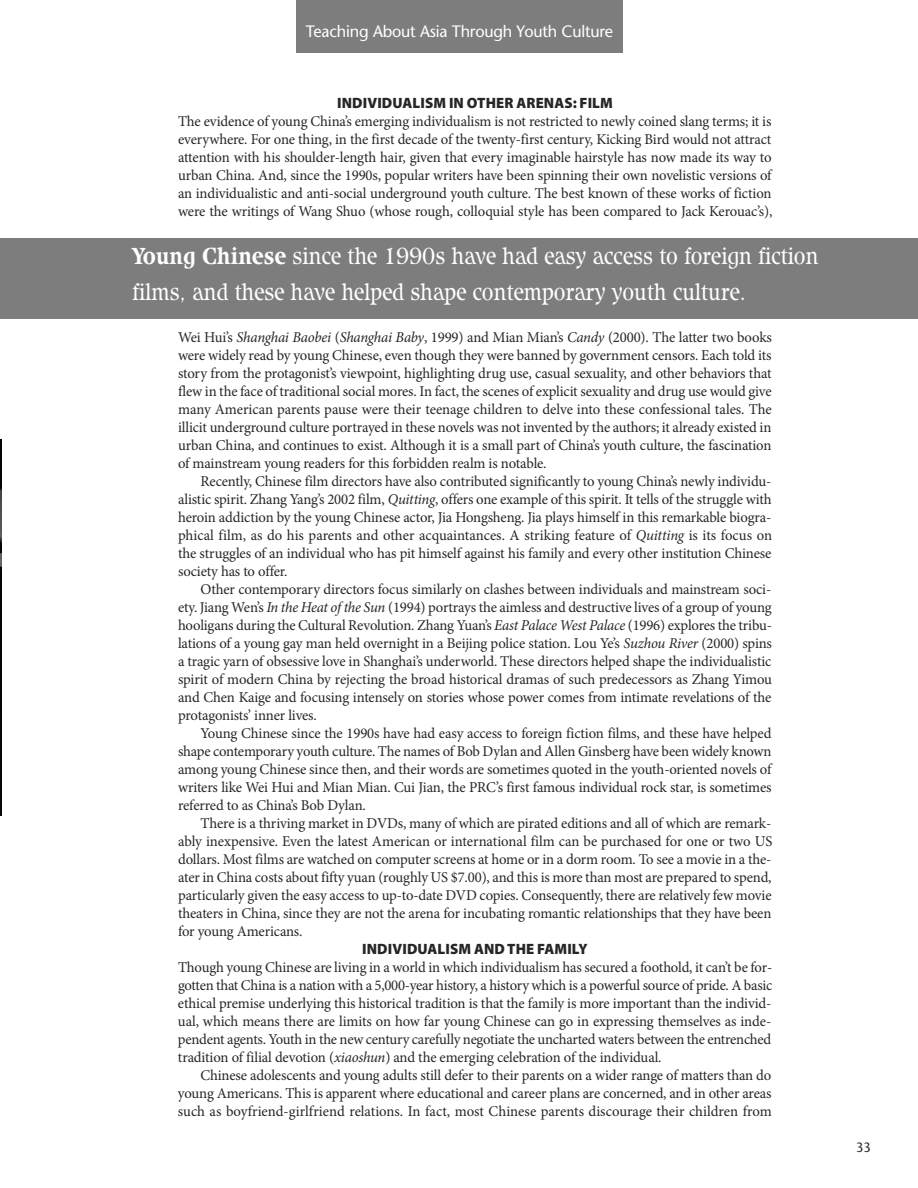
<style>
.page{position:relative;width:918px;height:1188px;background:#fff}
.page>*{position:absolute;margin:0;border:0;box-sizing:border-box;transform-origin:0 0}
.t1{font:24px/36px "Isbell IT Cby BT";letter-spacing:-.01em;color:#fff;scale:.9 1}
.t2{font:16.5px "Stone Sans";letter-spacing:-.01em;color:#fff}
.t3{font:15px/18px "Minion Pro";letter-spacing:-.01em;color:#272627;text-align:justify}
.t4{font:900 15px "Myriad Pro";letter-spacing:.01em;color:#272627}
.t5{font:13.5px "Stone Sans";color:#272627;scale:.95 1}
.s1{font-weight:700}
.s2{font-style:italic}
</style>
<div class="page">
<div style="left:296px;top:0;width:327px;height:53px;background:#7d7d7d"></div>
<img style="left:0;top:440px;width:1px;height:376px">
<div style="left:0;top:238px;width:918px;height:80px;background:#7d7d7d"></div>
<p class="t2" style="left:306px;top:25px;width:309px">Teaching About Asia Through Youth Culture</p>
<p class="t4" style="left:337px;top:97px;width:277px">INDIVIDUALISM IN OTHER ARENAS: FILM</p>
<p class="t3" style="left:178px;top:114px;width:596px">The evidence of young China’s emerging individualism is not restricted to newly coined slang terms; it is everywhere. For one thing, in the first decade of the twenty-first century, Kicking Bird would not attract attention with his shoulder-length hair, given that every imaginable hairstyle has now made its way to urban China. And, since the 1990s, popular writers have been spinning their own novelistic versions of an individualistic and anti-social underground youth culture. The best known of these works of fiction were the writings of Wang Shuo (whose rough, colloquial style has been compared to Jack Kerouac’s),</p>
<h1 class="t1" style="left:132px;top:239px;width:764px"><span class="s1">Young Chinese</span> since the 1990s have had easy access to foreign fiction films, and these have helped shape contemporary youth culture.</h1>
<p class="t3" style="left:178px;top:330px;width:595px">Wei Hui’s <span class="s2">Shanghai Baobei</span> (<span class="s2">Shanghai Baby</span>, 1999) and Mian Mian’s <span class="s2">Candy</span> (2000). The latter two books were widely read by young Chinese, even though they were banned by government censors. Each told its story from the protagonist’s viewpoint, highlighting drug use, casual sexuality, and other behaviors that flew in the face of traditional social mores. In fact, the scenes of explicit sexuality and drug use would give many American parents pause were their teenage children to delve into these confessional tales. The illicit underground culture portrayed in these novels was not invented by the authors; it already existed in urban China, and continues to exist. Although it is a small part of China’s youth culture, the fascination of mainstream young readers for this forbidden realm is notable.</p>
<p class="t3" style="left:178px;top:474px;width:595px;text-indent:23px">Recently, Chinese film directors have also contributed significantly to young China’s newly individu&shy;alistic spirit. Zhang Yang’s 2002 film, <span class="s2">Quitting</span>, offers one example of this spirit. It tells of the struggle with heroin addiction by the young Chinese actor, Jia Hongsheng. Jia plays himself in this remarkable biogra&shy;phical film, as do his parents and other acquaintances. A striking feature of <span class="s2">Quitting</span> is its focus on the struggles of an individual who has pit himself against his family and every other institution Chinese society has to offer.</p>
<p class="t3" style="left:178px;top:582px;width:596px;text-indent:23px">Other contemporary directors focus similarly on clashes between individuals and mainstream soci&shy;ety. Jiang Wen’s <span class="s2">In the Heat of the Sun</span> (1994) portrays the aimless and destructive lives of a group of young hooligans during the Cultural Revolution. Zhang Yuan’s <span class="s2">East Palace West Palace</span> (1996) explores the tribu&shy;lations of a young gay man held overnight in a Beijing police station. Lou Ye’s <span class="s2">Suzhou River</span> (2000) spins a tragic yarn of obsessive love in Shanghai’s underworld. These directors helped shape the individualistic spirit of modern China by rejecting the broad historical dramas of such predecessors as Zhang Yimou and Chen Kaige and focusing intensely on stories whose power comes from intimate revelations of the protagonists’ inner lives.</p>
<p class="t3" style="left:178px;top:726px;width:595px;text-indent:23px">Young Chinese since the 1990s have had easy access to foreign fiction films, and these have helped shape contemporary youth culture. The names of Bob Dylan and Allen Ginsberg have been widely known among young Chinese since then, and their words are sometimes quoted in the youth-oriented novels of writers like Wei Hui and Mian Mian. Cui Jian, the PRC’s first famous individual rock star, is sometimes referred to as China’s Bob Dylan.</p>
<p class="t3" style="left:178px;top:816px;width:596px;text-indent:23px">There is a thriving market in DVDs, many of which are pirated editions and all of which are remark&shy;ably inexpensive. Even the latest American or international film can be purchased for one or two US dollars. Most films are watched on computer screens at home or in a dorm room. To see a movie in a the&shy;ater in China costs about fifty yuan (roughly US $7.00), and this is more than most are prepared to spend, particularly given the easy access to up-to-date DVD copies. Consequently, there are relatively few movie theaters in China, since they are not the arena for incubating romantic relationships that they have been for young Americans.</p>
<p class="t4" style="left:362px;top:943px;width:227px">INDIVIDUALISM AND THE FAMILY</p>
<p class="t3" style="left:178px;top:960px;width:596px">Though young Chinese are living in a world in which individualism has secured a foothold, it can’t be for&shy;gotten that China is a nation with a 5,000-year history, a history which is a powerful source of pride. A basic ethical premise underlying this historical tradition is that the family is more important than the individ&shy;ual, which means there are limits on how far young Chinese can go in expressing themselves as inde&shy;pendent agents. Youth in the new century carefully negotiate the uncharted waters between the entrenched tradition of filial devotion (<span class="s2">xiaoshun</span>) and the emerging celebration of the individual.</p>
<p class="t3" style="left:178px;top:1068px;width:595px;text-indent:22px">Chinese adolescents and young adults still defer to their parents on a wider range of matters than do young Americans. This is apparent where educational and career plans are concerned, and in other areas such as boyfriend-girlfriend relations. In fact, most Chinese parents discourage their children from</p>
<p class="t5" style="left:856px;top:1142px;width:17px">33</p>
</div>
